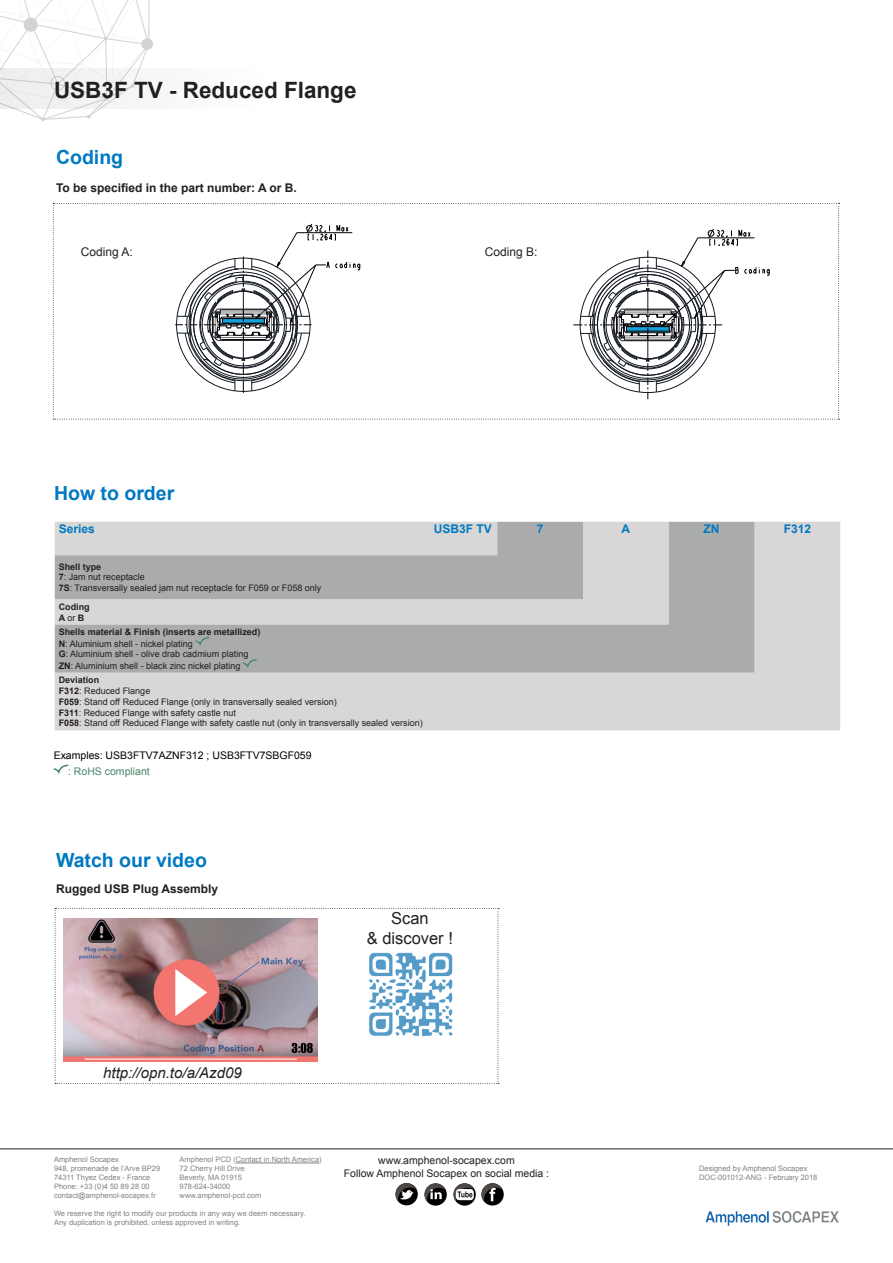
<style>
.page{position:relative;width:893px;height:1263px;background:#fff}
.page>*{position:absolute;margin:0;border:0;box-sizing:border-box;transform-origin:0 0}
.t1{font:700 22.5px "Arial";color:#231f20}
.t2{font:700 19.5px "Arial";color:#0079c2}
.t3{font:16.5px/19.8px "Arial";color:#231f20;text-align:center}
.t4{font:italic 15px "Arial";color:#231f20}
.t5{font:700 12px "Arial";color:#231f20}
.t6{font:700 12px "Arial";color:#0079c2}
.t7{font:12px "Arial";color:#231f20}
.t8{font:10.5px/12.6px "Arial";color:#231f20;text-align:center}
.t9{font:10.5px "Arial";color:#000}
.t10{font:10.5px "Arial";color:#498469}
.t11{font:9px/10.8px "Arial";color:#231f20}
.t12{font:700 9px/10.8px "Arial";color:#231f20}
.t13{font:7.5px/9px "Arial";color:#808285}
.s1{font-weight:700}
.s2{font-weight:400}
</style>
<div class="page">
<img style="left:705px;top:1211px;width:134px;height:14px">
<hr style="left:236px;top:1163px;width:83px;height:1px;background:#808285">
<hr style="left:0;top:1148px;width:893px;height:1px;background:#231f20">
<div style="left:481px;top:1183px;width:23px;height:22px;background:#000;border-radius:50%"></div>
<svg style="left:481px;top:1183px;width:22px;height:19px"></svg>
<div style="left:453px;top:1183px;width:23px;height:22px;background:#000;border-radius:50%"></div>
<svg style="left:453px;top:1183px;width:22px;height:19px"></svg>
<div style="left:424px;top:1183px;width:23px;height:22px;background:#000;border-radius:50%"></div>
<svg style="left:424px;top:1183px;width:22px;height:19px"></svg>
<div style="left:395px;top:1183px;width:23px;height:22px;background:#000;border-radius:50%"></div>
<svg style="left:395px;top:1183px;width:22px;height:19px"></svg>
<svg style="left:0;top:0;width:150px;height:121px"></svg>
<svg style="left:141px;top:38px;width:12px;height:12px"></svg>
<div style="left:0;top:69px;width:540px;height:40px;background:linear-gradient(to right,#eee,#fff)"></div>
<svg style="left:53px;top:764px;width:16px;height:10px"></svg>
<div style="left:55px;top:522px;width:785px;height:208px;background:#d8d7d6"></div>
<svg style="left:55px;top:522px;width:699px;height:151px;background:#bababa"></svg>
<svg style="left:194px;top:636px;width:16px;height:8px"></svg>
<svg style="left:242px;top:658px;width:16px;height:8px"></svg>
<svg style="left:53px;top:203px;width:787px;height:217px"></svg>
<svg style="left:55px;top:908px;width:444px;height:176px"></svg>
<img style="left:64px;top:919px;width:254px;height:143px">
<img style="left:362px;top:950px;width:95px;height:93px">
<div style="left:358px;top:912px;width:103px;height:38px;background:#fff"></div>
<h1 class="t1" style="left:54px;top:81px;width:304px">USB3F TV - Reduced Flange</h1>
<h2 class="t2" style="left:56px;top:149px;width:69px">Coding</h2>
<h3 class="t5" style="left:56px;top:179px;width:242px">To be specified in the part number: A or B.</h3>
<h3 class="t7" style="left:81px;top:247px;width:54px">Coding A:</h3>
<h3 class="t7" style="left:485px;top:247px;width:54px">Coding B:</h3>
<h2 class="t2" style="left:54px;top:485px;width:122px">How to order</h2>
<h3 class="t6" style="left:59px;top:524px;width:38px">Series</h3>
<h3 class="t6" style="left:434px;top:524px;width:60px">USB3F TV</h3>
<h3 class="t6" style="left:537px;top:524px;width:8px">7</h3>
<h3 class="t6" style="left:621px;top:520px;width:10px">A</h3>
<h3 class="t6" style="left:704px;top:520px;width:17px">ZN</h3>
<h3 class="t6" style="left:784px;top:524px;width:29px">F312</h3>
<p class="t11" style="left:59px;top:562px;width:264px"><span class="s1">Shell type<br>7</span>: Jam nut receptacle<br><span class="s1">7S</span>: Transversally sealed jam nut receptacle for F059 or F058 only</p>
<p class="t12" style="left:59px;top:602px;width:32px">Coding<br>A <span class="s2">or</span> B</p>
<p class="t11" style="left:59px;top:627px;width:203px"><span class="s1">Shells material &amp; Finish (inserts are metallized)<br>N</span>: Aluminium shell - nickel plating<br><span class="s1">G</span>: Aluminium shell - olive drab cadmium plating <span class="s1">ZN</span>: Aluminium shell - black zinc nickel plating</p>
<p class="t11" style="left:59px;top:675px;width:365px"><span class="s1">Deviation<br>F312</span>: Reduced Flange<br><span class="s1">F059</span>: Stand off Reduced Flange (only in transversally sealed version)<br><span class="s1">F311</span>: Reduced Flange with safety castle nut<br><span class="s1">F058</span>: Stand off Reduced Flange with safety castle nut (only in transversally sealed version)</p>
<p class="t9" style="left:54px;top:748px;width:259px">Examples: USB3FTV7AZNF312 ; USB3FTV7SBGF059</p>
<p class="t10" style="left:68px;top:767px;width:83px">: RoHS compliant</p>
<h2 class="t2" style="left:56px;top:853px;width:152px">Watch our video</h2>
<h3 class="t5" style="left:56px;top:881px;width:164px">Rugged USB Plug Assembly</h3>
<h3 class="t3" style="left:367px;top:910px;width:88px">Scan<br>&amp; discover !</h3>
<h3 class="t4" style="left:103px;top:1067px;width:140px">http://opn.to/a/Azd09</h3>
<p class="t13" style="left:54px;top:1155px;width:108px">Amphenol Socapex<br>948, promenade de l’Arve BP29<br>74311 Thyez Cedex - France<br>Phone: +33 (0)4 50 89 28 00 contact@amphenol-socapex.fr</p>
<p class="t13" style="left:54px;top:1209px;width:253px">We reserve the right to modify our products in any way we deem necessary.<br>Any duplication is prohibited, unless approved in writing.</p>
<p class="t13" style="left:180px;top:1156px;width:144px">Amphenol PCD (Contact in North America)<br>72 Cherry Hill Drive<br>Beverly, MA 01915<br>978-624-34000<br>www.amphenol-pcd.com</p>
<p class="t8" style="left:344px;top:1155px;width:207px">www.amphenol-socapex.com<br>Follow Amphenol Socapex on social media :</p>
<p class="t13" style="left:699px;top:1164px;width:120px">Designed by Amphenol Socapex<br>DOC-001012-ANG - February 2018</p>
</div>
